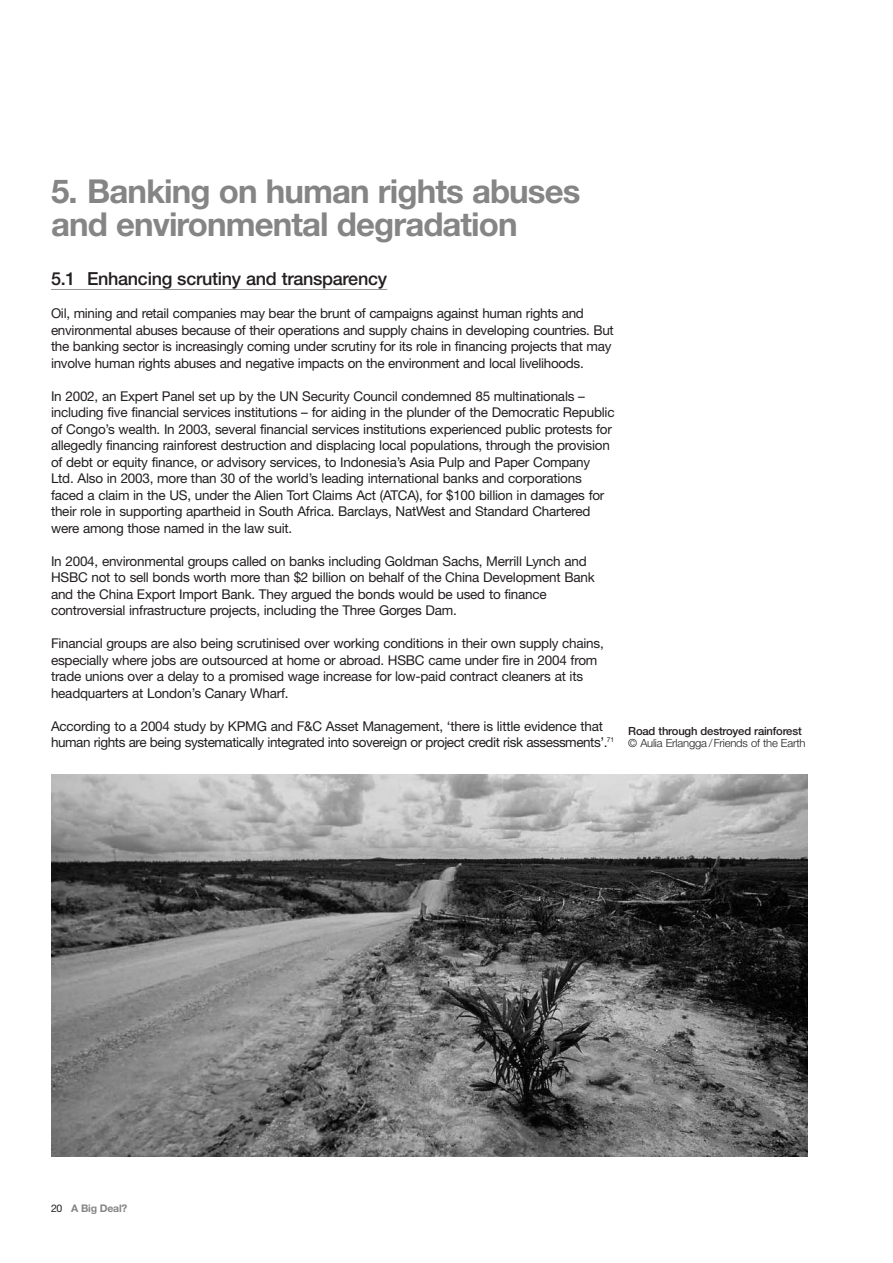
<style>
.page{position:relative;width:893px;height:1263px;background:#fff}
.page>*{position:absolute;margin:0;border:0;box-sizing:border-box;transform-origin:0 0}
.t1{font:700 33px/33px "Helvetica Neue";letter-spacing:-.03em;color:#858585}
.t2{font:500 18px "Helvetica Neue";letter-spacing:-.015em;color:#231f20}
.t3{font:13.5px/16.5px "Helvetica Neue";letter-spacing:-.015em;color:#231f20}
.t4{font:300 11.25px "Helvetica Neue";letter-spacing:-.015em;color:#231f20}
.t5{font:500 11.25px "Helvetica Neue";letter-spacing:-.015em;color:#231f20}
.t6{font:700 10.5px "Helvetica Neue";letter-spacing:-.02em;color:#858585}
.s1{font-weight:400;color:#231f20}
</style>
<div class="page">
<hr style="left:51px;top:289px;width:336px;height:1px;background:#939598">
<img style="left:51px;top:774px;width:757px;height:383px">
<h1 class="t1" style="left:51px;top:177px;width:531px">5. Banking on human rights abuses and environmental degradation</h1>
<h2 class="t2" style="left:51px;top:272px;width:338px">5.1 Enhancing scrutiny and transparency</h2>
<p class="t3" style="left:51px;top:306px;width:564px">Oil, mining and retail companies may bear the brunt of campaigns against human rights and environmental abuses because of their operations and supply chains in developing countries. But the banking sector is increasingly coming under scrutiny for its role in financing projects that may involve human rights abuses and negative impacts on the environment and local livelihoods.</p>
<p class="t3" style="left:51px;top:389px;width:565px">In 2002, an Expert Panel set up by the UN Security Council condemned 85 multinationals – including five financial services institutions – for aiding in the plunder of the Democratic Republic of Congo’s wealth. In 2003, several financial services institutions experienced public protests for allegedly financing rainforest destruction and displacing local populations, through the provision of debt or equity finance, or advisory services, to Indonesia’s Asia Pulp and Paper Company Ltd. Also in 2003, more than 30 of the world’s leading international banks and corporations faced a claim in the US, under the Alien Tort Claims Act (ATCA), for $100 billion in damages for their role in supporting apartheid in South Africa. Barclays, NatWest and Standard Chartered were among those named in the law suit.</p>
<p class="t3" style="left:51px;top:554px;width:545px">In 2004, environmental groups called on banks including Goldman Sachs, Merrill Lynch and HSBC not to sell bonds worth more than $2 billion on behalf of the China Development Bank and the China Export Import Bank. They argued the bonds would be used to finance controversial infrastructure projects, including the Three Gorges Dam.</p>
<p class="t3" style="left:51px;top:636px;width:554px">Financial groups are also being scrutinised over working conditions in their own supply chains, especially where jobs are outsourced at home or abroad. HSBC came under fire in 2004 from trade unions over a delay to a promised wage increase for low-paid contract cleaners at its headquarters at London’s Canary Wharf.</p>
<p class="t3" style="left:51px;top:719px;width:565px">According to a 2004 study by KPMG and F&amp;C Asset Management, ‘there is little evidence that human rights are being systematically integrated into sovereign or project credit risk assessments’.<sup>71</sup></p>
<p class="t5" style="left:628px;top:727px;width:175px">Road through destroyed rainforest</p>
<p class="t4" style="left:628px;top:739px;width:179px">© Aulia Erlangga /Friends of the Earth</p>
<p class="t6" style="left:51px;top:1204px;width:78px"><span class="s1">20</span> A Big Deal?</p>
</div>
